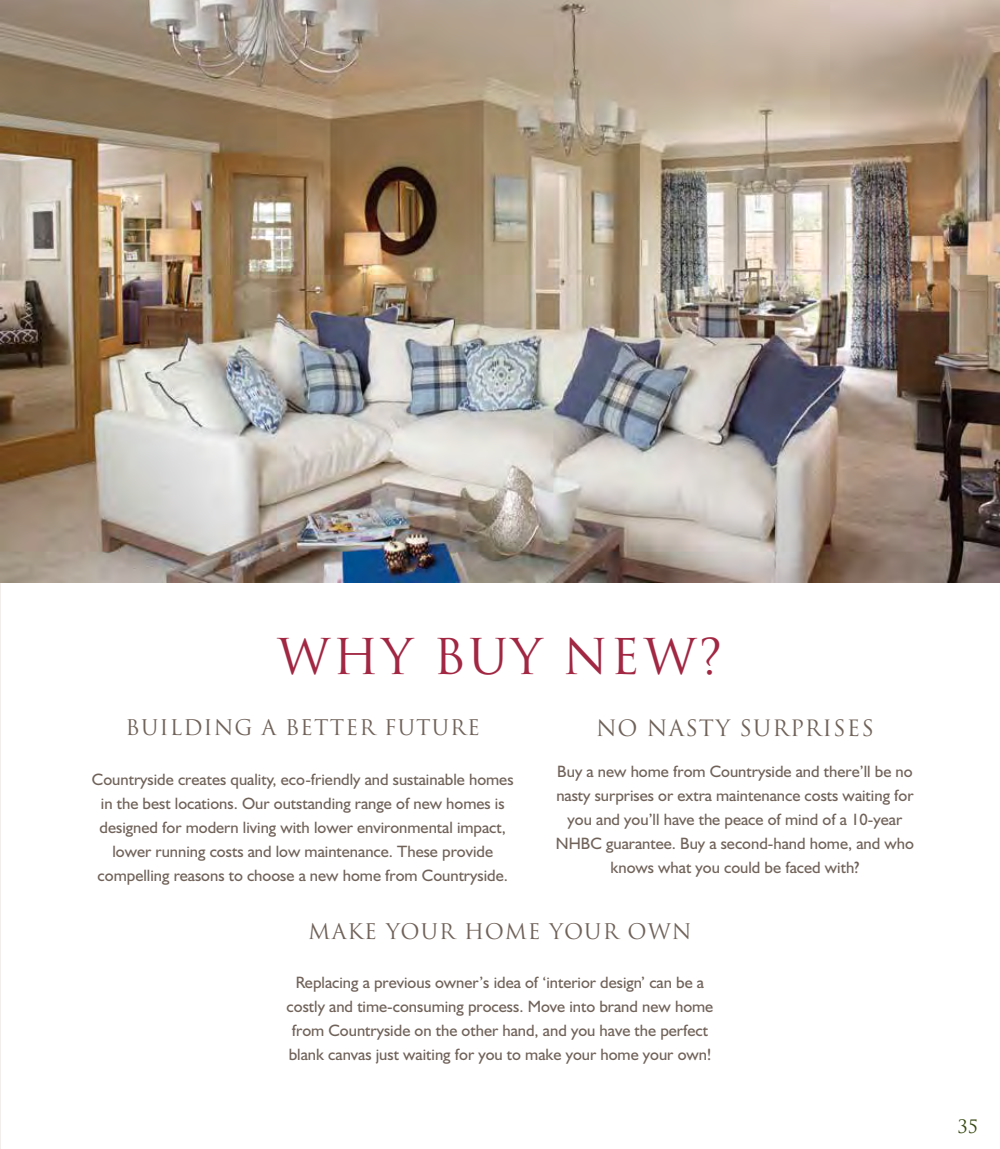
<style>
.page{position:relative;width:1000px;height:1149px;background:#fff}
.page>*{position:absolute;margin:0;border:0;box-sizing:border-box;transform-origin:0 0}
.t1{font:48px "Trajan Pro";letter-spacing:.05em;color:#a12743}
.t2{font:21.9px "Trajan Pro";letter-spacing:.05em;color:#706259}
.t3{font:21px "Trajan Pro";letter-spacing:.05em;color:#706259}
.t4{font:18px "Trajan Pro";color:#34460e}
.t5{font:16.5px/24px "Humanist 521 BT";color:#706259;text-align:center}
</style>
<div class="page">
<img style="left:0;top:582px;width:1px;height:566px">
<img style="left:0;top:0;width:999px;height:582px">
<h1 class="t1" style="left:277px;top:626px;width:446px">WHY BUY NEW?</h1>
<h2 class="t2" style="left:596px;top:713px;width:279px">NO NASTY SURPRISES</h2>
<p class="t5" style="left:555px;top:758px;width:359px">Buy a new home from Countryside and there’ll be no nasty surprises or extra maintenance costs waiting for you and you’ll have the peace of mind of a 10-year NHBC guarantee. Buy a second-hand home, and who knows what you could be faced with?</p>
<p class="t3" style="left:126px;top:713px;width:356px">BUILDING A BETTER FUTURE</p>
<p class="t5" style="left:92px;top:766px;width:423px">Countryside creates quality, eco-friendly and sustainable homes in the best locations. Our outstanding range of new homes is designed for modern living with lower environmental impact, lower running costs and low maintenance. These provide compelling reasons to choose a new home from Countryside.</p>
<p class="t3" style="left:308px;top:917px;width:385px">MAKE YOUR HOME YOUR OWN</p>
<p class="t5" style="left:286px;top:969px;width:428px">Replacing a previous owner’s idea of ‘interior design’ can be a costly and time-consuming process. Move into brand new home from Countryside on the other hand, and you have the perfect blank canvas just waiting for you to make your home your own!</p>
<p class="t4" style="left:957px;top:1114px;width:22px">35</p>
</div>
